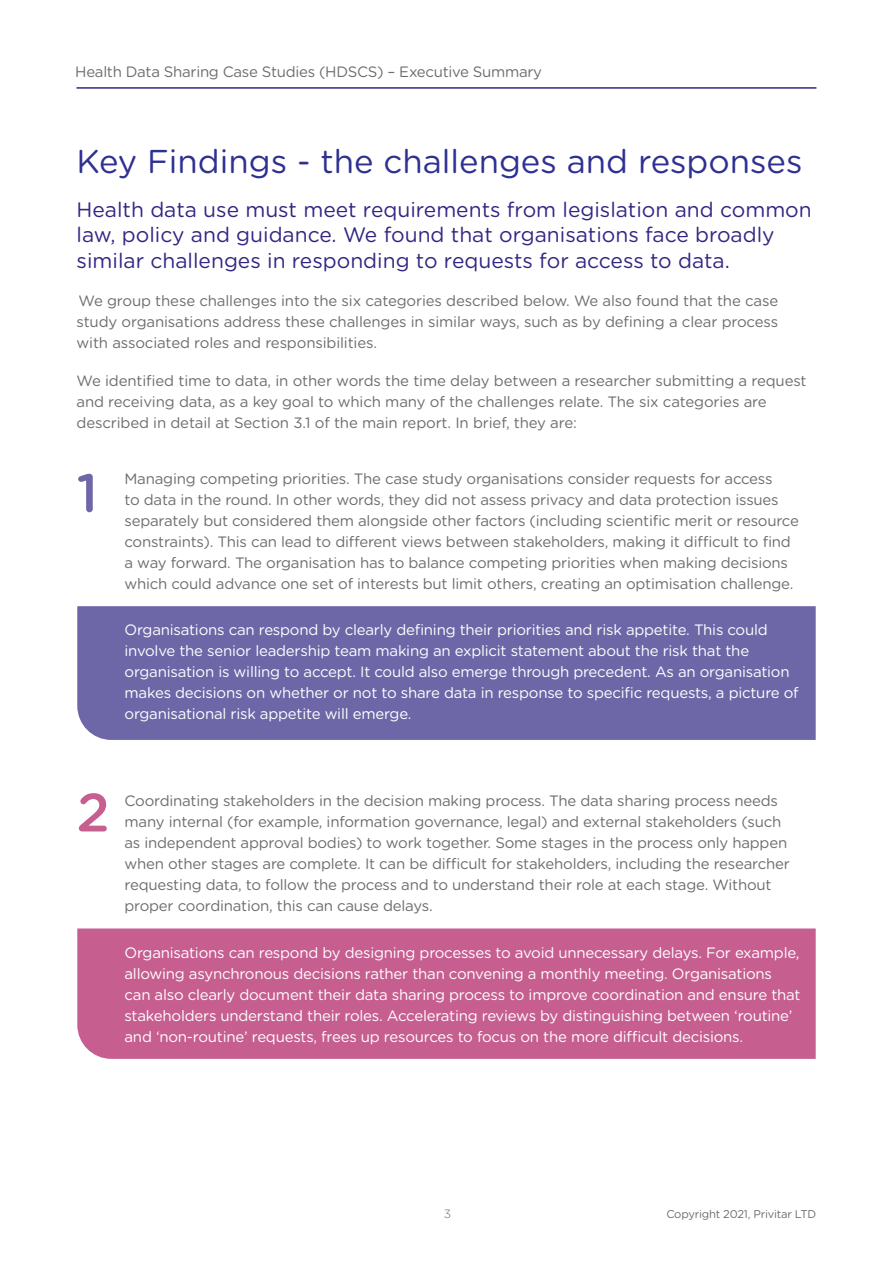
<style>
.page{position:relative;width:893px;height:1263px;background:#fff}
.page>*{position:absolute;margin:0;border:0;box-sizing:border-box;transform-origin:0 0}
._1_41_styles{font:500 54px "Gotham Rounded";color:#6d66a7}
._1_41_styles-2{font:500 54px "Gotham Rounded";color:#c65e90}
.Page_Title{font:33px "Gotham Rounded";color:#2e3092}
.Body{font:21px/25.5px "Gotham Rounded";color:#312783}
._1_41_styles-3{font:15px/21px "Gotham Rounded";letter-spacing:-.015em;color:#6c6d70}
._1_41_styles-4{font:15px/21px "Gotham Rounded";letter-spacing:-.015em;color:#fff}
.Body-2{font:15px/21px "Gotham Rounded";letter-spacing:-.01em;color:#6c6d70;text-align:justify}
.t1{font:300 12px "Gotham";color:#6c6d70}
.t2{font:11.25px "Gotham Rounded";letter-spacing:-.02em;color:#6c6d70}
.s1{color:#fff}
</style>
<div class="page">
<hr style="left:77px;top:87px;width:739px;height:2px;background:#312783">
<div style="left:77px;top:606px;width:739px;height:134px;background:#6d66a7"></div>
<div style="left:77px;top:928px;width:739px;height:131px;background:#c65e90"></div>
<p class="_1_41_styles-3" style="left:75px;top:61px;width:468px">Health Data Sharing Case Studies (HDSCS) – Executive Summary</p>
<p class="Page_Title" style="left:77px;top:139px;width:728px">Key Findings - the challenges and responses</p>
<p class="Body" style="left:77px;top:196px;width:737px">Health data use must meet requirements from legislation and common law, policy and guidance. We found that organisations face broadly similar challenges in responding to requests for access to data.</p>
<p class="Body-2" style="left:77px;top:289px;width:703px">We group these challenges into the six categories described below. We also found that the case study organisations address these challenges in similar ways, such as by defining a clear process with associated roles and responsibilities.</p>
<p class="Body-2" style="left:77px;top:369px;width:732px;text-align:left">We identified time to data, in other words the time delay between a researcher submitting a request and receiving data, as a key goal to which many of the challenges relate. The six categories are described in detail at Section 3.1 of the main report. In brief, they are:</p>
<p class="_1_41_styles" style="left:77px;top:454px;width:23px">1</p>
<p class="_1_41_styles-3" style="left:125px;top:467px;width:676px">Managing competing priorities. The case study organisations consider requests for access<br>to data in the round. In other words, they did not assess privacy and data protection issues separately but considered them alongside other factors (including scientific merit or resource constraints). This can lead to different views between stakeholders, making it difficult to find a way forward. The organisation has to balance competing priorities when making decisions which could advance one set of interests but limit others, creating an optimisation challenge<span class="s1">.</span></p>
<p class="_1_41_styles-4" style="left:125px;top:619px;width:676px">Organisations can respond by clearly defining their priorities and risk appetite. This could involve the senior leadership team making an explicit statement about the risk that the organisation is willing to accept. It could also emerge through precedent. As an organisation makes decisions on whether or not to share data in response to specific requests, a picture of organisational risk appetite will emerge.</p>
<p class="_1_41_styles-2" style="left:77px;top:774px;width:35px">2</p>
<p class="_1_41_styles-3" style="left:125px;top:790px;width:667px">Coordinating stakeholders in the decision making process. The data sharing process needs many internal (for example, information governance, legal) and external stakeholders (such as independent approval bodies) to work together. Some stages in the process only happen when other stages are complete. It can be difficult for stakeholders, including the researcher requesting data, to follow the process and to understand their role at each stage. Without proper coordination, this can cause delays.</p>
<p class="_1_41_styles-4" style="left:125px;top:941px;width:678px">Organisations can respond by designing processes to avoid unnecessary delays. For example, allowing asynchronous decisions rather than convening a monthly meeting. Organisations can also clearly document their data sharing process to improve coordination and ensure that stakeholders understand their roles. Accelerating reviews by distinguishing between ‘routine’ and ‘non-routine’ requests, frees up resources to focus on the more difficult decisions.</p>
<p class="t1" style="left:444px;top:1206px;width:9px">3</p>
<p class="t2" style="left:666px;top:1206px;width:152px">Copyright 2021, Privitar LTD</p>
</div>
